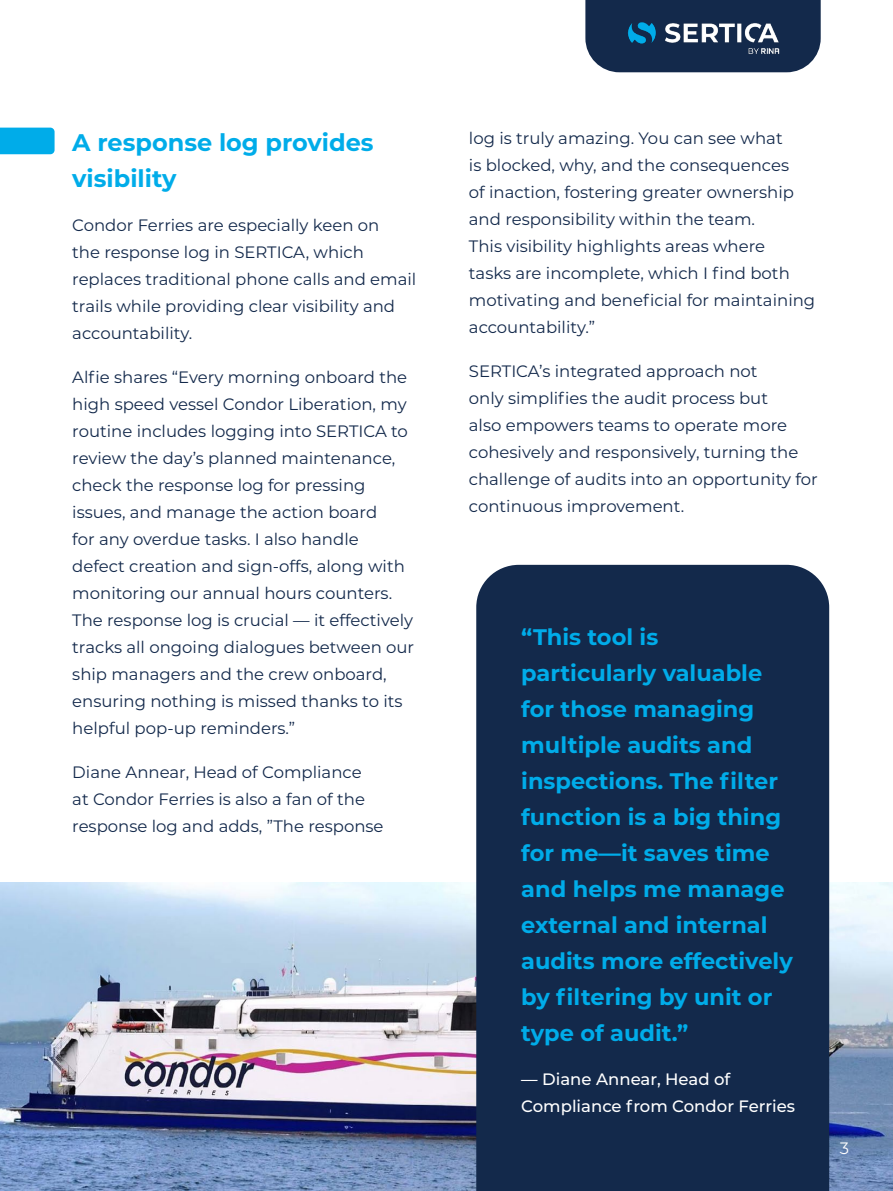
<style>
.page{position:relative;width:893px;height:1191px;background:#fff}
.page>*{position:absolute;margin:0;border:0;box-sizing:border-box;transform-origin:0 0}
.t1{font:700 24px/36px "Montserrat";color:#00ace9}
.t2{font:700 22.5px/36px "Montserrat";color:#00ace9}
.Body{font:16.5px/27px "Montserrat";color:#13294b}
.Body-2{font:500 16.5px/27px "Montserrat";color:#fff}
.Body-3{font:16.5px "Montserrat";color:#fff}
</style>
<div class="page">
<div style="left:585px;top:0;width:236px;height:72px;background:#13294b"></div>
<img style="left:625px;top:17px;width:156px;height:38px">
<svg style="left:0;top:128px;width:55px;height:26px"></svg>
<img style="left:0;top:882px;width:893px;height:309px">
<div style="left:476px;top:565px;width:353px;height:626px;background:#13294b"></div>
<h3 class="t1" style="left:72px;top:123px;width:303px">A response log provides visibility</h3>
<p class="Body" style="left:72px;top:211px;width:346px">Condor Ferries are especially keen on<br>the response log in SERTICA, which replaces traditional phone calls and email trails while providing clear visibility and accountability.</p>
<p class="Body" style="left:72px;top:363px;width:343px">Alfie shares “Every morning onboard the high speed vessel Condor Liberation, my routine includes logging into SERTICA to review the day’s planned maintenance, check the response log for pressing issues, and manage the action board<br>for any overdue tasks. I also handle defect creation and sign-offs, along with monitoring our annual hours counters.<br>The response log is crucial — it effectively tracks all ongoing dialogues between our ship managers and the crew onboard, ensuring nothing is missed thanks to its helpful pop-up reminders.”</p>
<p class="Body" style="left:72px;top:758px;width:313px">Diane Annear, Head of Compliance<br>at Condor Ferries is also a fan of the response log and adds, ”The response</p>
<p class="Body" style="left:469px;top:124px;width:348px">log is truly amazing. You can see what<br>is blocked, why, and the consequences<br>of inaction, fostering greater ownership and responsibility within the team.<br>This visibility highlights areas where<br>tasks are incomplete, which I find both motivating and beneficial for maintaining accountability.”</p>
<p class="Body" style="left:469px;top:357px;width:350px">SERTICA’s integrated approach not<br>only simplifies the audit process but<br>also empowers teams to operate more cohesively and responsively, turning the challenge of audits into an opportunity for continuous improvement.</p>
<h3 class="t2" style="left:521px;top:617px;width:273px">“This tool is particularly valuable for those managing multiple audits and inspections. The filter function is a big thing for me—it saves time and helps me manage external and internal audits more effectively by filtering by unit or type of audit.”</h3>
<p class="Body-2" style="left:521px;top:1065px;width:275px">— Diane Annear, Head of<br>Compliance from Condor Ferries</p>
<p class="Body-3" style="left:840px;top:1137px;width:11px">3</p>
</div>
